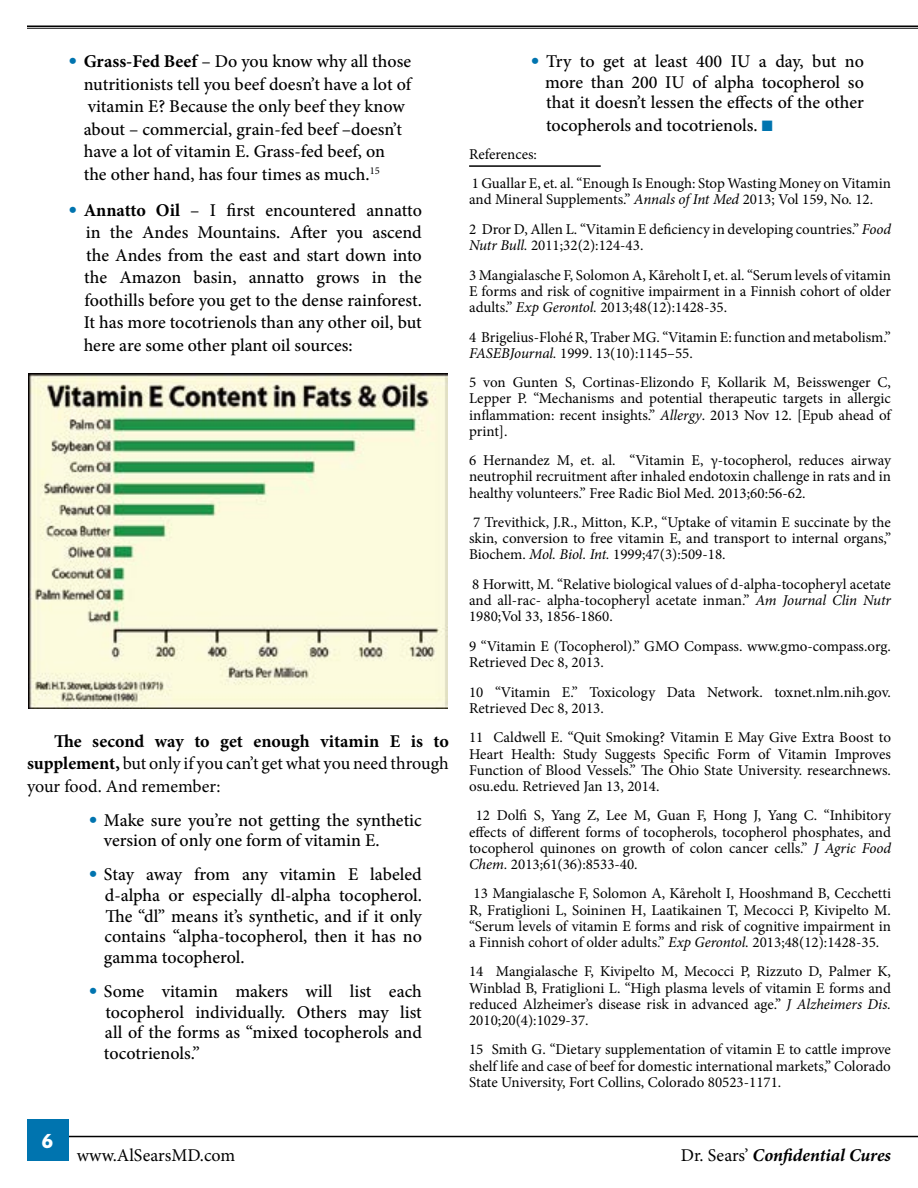
<style>
.page{position:relative;width:918px;height:1188px;background:#fff}
.page>*{position:absolute;margin:0;border:0;box-sizing:border-box;transform-origin:0 0}
.t1{font:500 18px/22.5px "Minion Pro";letter-spacing:-.005em;color:#000;text-align:justify}
.t2{font:18px/22.5px "Minion Pro";color:#000;text-align:justify}
.t3{font:italic 700 18px "Minion Pro";letter-spacing:-.005em;color:#000}
.t4{font:700 18px "Penumbra Serif Std";color:#fff}
.t5{font:15px/16.2px "Minion Pro";color:#000;text-align:justify}
.s1{font-family:"ITC Franklin Gothic Std Hvy";font-weight:400;color:#0074af}
.s2{font-weight:700}
.s3{color:#0074af}
.s4{font-style:italic}
.s5{font-weight:400;font-style:normal}
</style>
<div class="page">
<hr style="left:56px;top:1136px;width:862px;height:1px;background:#000">
<div style="left:27px;top:1120px;width:41px;height:41px;background:#0074af"></div>
<hr style="left:27px;top:26px;width:891px;height:1px;background:#000">
<hr style="left:27px;top:28px;width:891px;height:1px;background:#000">
<hr style="left:469px;top:165px;width:132px;height:2px;background:#000">
<img style="left:28px;top:373px;width:419px;height:335px">
<p class="t1" style="left:84px;top:50px;width:329px;text-align:left;text-indent:-16px"><span class="s1">•</span> <span class="s2">Grass-Fed Beef</span> – Do you know why all those nutritionists tell you beef doesn’t have a lot of vitamin E? Because the only beef they know about – commercial, grain-fed beef –doesn’t have a lot of vitamin E. Grass-fed beef, on the other hand, has four times as much.<sup>15</sup></p>
<p class="t1" style="left:84px;top:199px;width:340px;text-indent:-16px"><span class="s1">•</span> <span class="s2">Annatto Oil</span> – I first encountered annatto in the Andes Mountains. After you ascend the Andes from the east and start down into the Amazon basin, annatto grows in the foothills before you get to the dense rainforest.<br>It has more tocotrienols than any other oil, but here are some other plant oil sources:</p>
<p class="t2" style="left:27px;top:730px;width:423px;text-indent:27px"><span class="s2">The second way to get enough vitamin E is to supplement,</span> but only if you can’t get what you need through your food. And remember:</p>
<p class="t1" style="left:104px;top:810px;width:319px;line-height:20.7px;text-indent:-16px"><span class="s1">•</span> Make sure you’re not getting the synthetic version of only one form of vitamin E.</p>
<p class="t1" style="left:104px;top:864px;width:319px;line-height:20.7px;text-indent:-16px"><span class="s1">•</span> Stay away from any vitamin E labeled d-alpha or especially dl-alpha tocopherol.<br>The “dl” means it’s synthetic, and if it only contains “alpha-tocopherol, then it has no gamma tocopherol.</p>
<p class="t1" style="left:104px;top:981px;width:319px;line-height:20.7px;text-indent:-16px"><span class="s1">•</span> Some vitamin makers will list each tocopherol individually. Others may list all of the forms as “mixed tocopherols and tocotrienols.”</p>
<p class="t1" style="left:545px;top:51px;width:320px;line-height:20.7px;text-indent:-15px"><span class="s1">•</span> Try to get at least 400 IU a day, but no more than 200 IU of alpha tocopherol so that it doesn’t lessen the effects of the other</p>
<p class="t1" style="left:546px;top:114px;width:228px">tocopherols and tocotrienols. <span class="s3">■</span></p>
<p class="t5" style="left:469px;top:139px;width:423px;line-height:29.7px">References:<br>1 Guallar E, et. al. “Enough Is Enough: Stop Wasting Money on Vitamin</p>
<p class="t5" style="left:469px;top:185px;width:423px;line-height:29.7px">and Mineral Supplements.” <span class="s4">Annals of Int Med</span> 2013; Vol 159, No. 12.<br>2 Dror D, Allen L. “Vitamin E deficiency in developing countries.” <span class="s4">Food</span></p>
<p class="t5" style="left:469px;top:231px;width:423px;line-height:29.7px"><span class="s4">Nutr Bull.</span> 2011;32(2):124-43.<br>3 Mangialasche F, Solomon A, Kåreholt I, et. al. “Serum levels of vitamin</p>
<p class="t5" style="left:469px;top:283px;width:423px">E forms and risk of cognitive impairment in a Finnish cohort of older adults.” <span class="s4">Exp Gerontol.</span> 2013;48(12):1428-35.</p>
<p class="t5" style="left:469px;top:329px;width:423px">4 Brigelius-Flohé R, Traber MG. “Vitamin E: function and metabolism.”<br><span class="s4">FASEBJournal.</span> 1999. 13(10):1145–55.</p>
<p class="t5" style="left:469px;top:375px;width:423px">5 von Gunten S, Cortinas-Elizondo F, Kollarik M, Beisswenger C, Lepper P. “Mechanisms and potential therapeutic targets in allergic inflammation: recent insights.” <span class="s4">Allergy</span>. 2013 Nov 12. [Epub ahead of print].</p>
<p class="t5" style="left:469px;top:453px;width:423px">6 Hernandez M, et. al. “Vitamin E, γ-tocopherol, reduces airway neutrophil recruitment after inhaled endotoxin challenge in rats and in healthy volunteers.” Free Radic Biol Med. 2013;60:56-62.</p>
<p class="t5" style="left:469px;top:514px;width:423px">7 Trevithick, J.R., Mitton, K.P., “Uptake of vitamin E succinate by the skin, conversion to free vitamin E, and transport to internal organs,” Biochem. <span class="s4">Mol. Biol. Int.</span> 1999;47(3):509-18.</p>
<p class="t5" style="left:469px;top:576px;width:423px">8 Horwitt, M. “Relative biological values of d-alpha-tocopheryl acetate and all-rac- alpha-tocopheryl acetate inman.” <span class="s4">Am Journal Clin Nutr </span>1980;Vol 33, 1856-1860.</p>
<p class="t5" style="left:469px;top:638px;width:423px">9 “Vitamin E (Tocopherol).” GMO Compass. www.gmo-compass.org.<br>Retrieved Dec 8, 2013.</p>
<p class="t5" style="left:469px;top:684px;width:423px">10 “Vitamin E.” Toxicology Data Network. toxnet.nlm.nih.gov.<br>Retrieved Dec 8, 2013.</p>
<p class="t5" style="left:469px;top:730px;width:423px">11 Caldwell E. “Quit Smoking? Vitamin E May Give Extra Boost to Heart Health: Study Suggests Specific Form of Vitamin Improves Function of Blood Vessels.” The Ohio State University. researchnews. osu.edu. Retrieved Jan 13, 2014.</p>
<p class="t5" style="left:469px;top:808px;width:423px;text-indent:7px">12 Dolfi S, Yang Z, Lee M, Guan F, Hong J, Yang C. “Inhibitory effects of different forms of tocopherols, tocopherol phosphates, and tocopherol quinones on growth of colon cancer cells.” <span class="s4">J Agric Food Chem.</span> 2013;61(36):8533-40.</p>
<p class="t5" style="left:469px;top:886px;width:423px">13 Mangialasche F, Solomon A, Kåreholt I, Hooshmand B, Cecchetti R, Fratiglioni L, Soininen H, Laatikainen T, Mecocci P, Kivipelto M. “Serum levels of vitamin E forms and risk of cognitive impairment in a Finnish cohort of older adults.” <span class="s4">Exp Gerontol.</span> 2013;48(12):1428-35.</p>
<p class="t5" style="left:469px;top:964px;width:423px">14 Mangialasche F, Kivipelto M, Mecocci P, Rizzuto D, Palmer K, Winblad B, Fratiglioni L. “High plasma levels of vitamin E forms and reduced Alzheimer’s disease risk in advanced age.” <span class="s4">J Alzheimers Dis.<br></span>2010;20(4):1029-37.</p>
<p class="t5" style="left:469px;top:1042px;width:423px">15 Smith G. “Dietary supplementation of vitamin E to cattle improve shelf life and case of beef for domestic international markets,” Colorado State University, Fort Collins, Colorado 80523-1171.</p>
<p class="t4" style="left:42px;top:1129px;width:13px">6</p>
<p class="t2" style="left:77px;top:1144px;width:160px">www.AlSearsMD.com</p>
<p class="t3" style="left:681px;top:1142px;width:212px"><span class="s5">Dr. Sears’</span> Confidential Cures</p>
</div>
